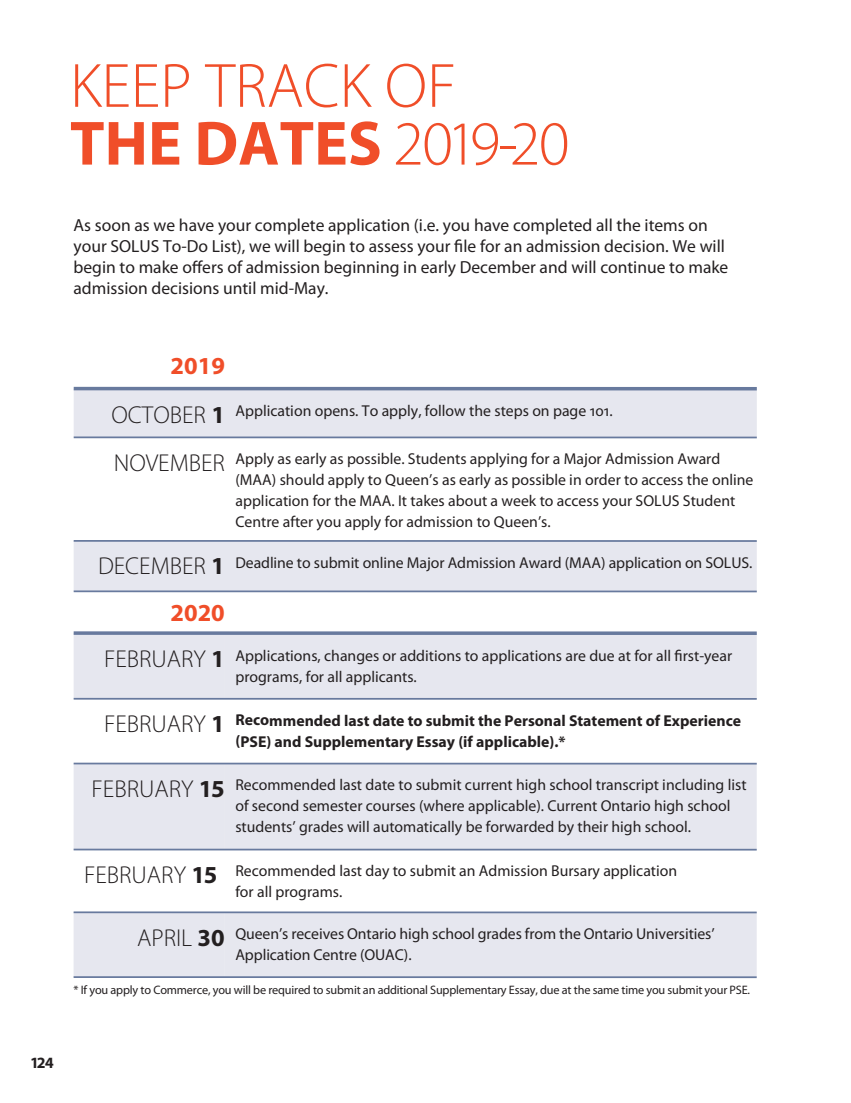
<style>
.page{position:relative;width:851px;height:1103px;background:#fff}
.page>*{position:absolute;margin:0;border:0;box-sizing:border-box;transform-origin:0 0}
.t1{font:300 63px/57.8px "Myriad Pro";color:#f04e29}
.t2{font:300 24.5px "Myriad Pro";color:#231f20}
.t3{font:700 24.5px "Myriad Pro";color:#f04e29}
.t4{font:17.5px/21px "Myriad Pro";color:#231f20}
.t5{font:15.75px/21px "Myriad Pro";color:#231f20}
.t6{font:700 15.75px/21px "Myriad Pro";color:#231f20}
.t7{font:12.25px "Myriad Pro";letter-spacing:-.015em;color:#231f20}
.s1{font-weight:700}
</style>
<div class="page">
<div style="left:74px;top:388px;width:151px;height:49px;background:#e6e7ef"></div>
<div style="left:225px;top:388px;width:531px;height:49px;background:#e6e7ef"></div>
<div style="left:74px;top:541px;width:151px;height:50px;background:#e6e7ef"></div>
<div style="left:225px;top:541px;width:531px;height:50px;background:#e6e7ef"></div>
<div style="left:74px;top:633px;width:151px;height:65px;background:#e6e7ef"></div>
<div style="left:225px;top:633px;width:531px;height:66px;background:#e6e7ef"></div>
<div style="left:74px;top:763px;width:151px;height:86px;background:#e6e7ef"></div>
<div style="left:225px;top:763px;width:531px;height:86px;background:#e6e7ef"></div>
<div style="left:74px;top:912px;width:151px;height:65px;background:#e6e7ef"></div>
<div style="left:225px;top:912px;width:531px;height:65px;background:#e6e7ef"></div>
<hr style="left:74px;top:387px;width:682px;height:3px;background:#687a9e">
<hr style="left:74px;top:436px;width:682px;height:2px;background:#687a9e">
<hr style="left:74px;top:540px;width:682px;height:2px;background:#687a9e">
<hr style="left:74px;top:590px;width:682px;height:2px;background:#687a9e">
<svg style="left:74px;top:631px;width:682px;height:4px;background:#7989a9"></svg>
<hr style="left:74px;top:698px;width:682px;height:1px;background:#687a9e">
<hr style="left:74px;top:762px;width:682px;height:2px;background:#687a9e">
<hr style="left:74px;top:848px;width:682px;height:2px;background:#687a9e">
<hr style="left:74px;top:911px;width:682px;height:2px;background:#687a9e">
<hr style="left:74px;top:976px;width:682px;height:2px;background:#687a9e">
<h1 class="t1" style="left:70px;top:62px;width:501px">KEEP TRACK OF<br><span class="s1">THE DATES</span> 2019-20</h1>
<p class="t4" style="left:74px;top:216px;width:656px">As soon as we have your complete application (i.e. you have completed all the items on your SOLUS To-Do List), we will begin to assess your file for an admission decision. We will begin to make offers of admission beginning in early December and will continue to make admission decisions until mid-May.</p>
<h2 class="t3" style="left:170px;top:356px;width:56px">2019</h2>
<p class="t2" style="left:111px;top:405px;width:115px">OCTOBER <span class="s1">1</span></p>
<p class="t5" style="left:235px;top:402px;width:379px">Application opens. To apply, follow the steps on page 101.</p>
<p class="t2" style="left:114px;top:453px;width:113px">NOVEMBER</p>
<p class="t5" style="left:235px;top:449px;width:519px">Apply as early as possible. Students applying for a Major Admission Award (MAA) should apply to Queen’s as early as possible in order to access the online application for the MAA. It takes about a week to access your SOLUS Student Centre after you apply for admission to Queen’s.</p>
<p class="t2" style="left:98px;top:557px;width:128px">DECEMBER <span class="s1">1</span></p>
<p class="t5" style="left:235px;top:553px;width:518px">Deadline to submit online Major Admission Award (MAA) application on SOLUS.</p>
<h2 class="t3" style="left:170px;top:603px;width:56px">2020</h2>
<p class="t2" style="left:104px;top:650px;width:122px">FEBRUARY <span class="s1">1</span></p>
<p class="t5" style="left:235px;top:646px;width:498px">Applications, changes or additions to applications are due at for all first-year programs, for all applicants.</p>
<p class="t2" style="left:104px;top:714px;width:122px">FEBRUARY <span class="s1">1</span></p>
<p class="t6" style="left:235px;top:711px;width:507px">Recommended last date to submit the Personal Statement of Experience (PSE) and Supplementary Essay (if applicable).*</p>
<p class="t2" style="left:92px;top:779px;width:135px">FEBRUARY <span class="s1">15</span></p>
<p class="t5" style="left:235px;top:776px;width:512px">Recommended last date to submit current high school transcript including list of second semester courses (where applicable). Current Ontario high school students’ grades will automatically be forwarded by their high school.</p>
<p class="t2" style="left:84px;top:865px;width:135px">FEBRUARY <span class="s1">15</span></p>
<p class="t5" style="left:235px;top:861px;width:443px">Recommended last day to submit an Admission Bursary application for all programs.</p>
<p class="t2" style="left:137px;top:928px;width:89px">APRIL <span class="s1">30</span></p>
<p class="t5" style="left:235px;top:924px;width:481px">Queen’s receives Ontario high school grades from the Ontario Universities’<br>Application Centre (OUAC).</p>
<p class="t7" style="left:74px;top:985px;width:678px">* If you apply to Commerce, you will be required to submit an additional Supplementary Essay, due at the same time you submit your PSE.</p>
<p class="t6" style="left:32px;top:1053px;width:24px">124</p>
</div>
